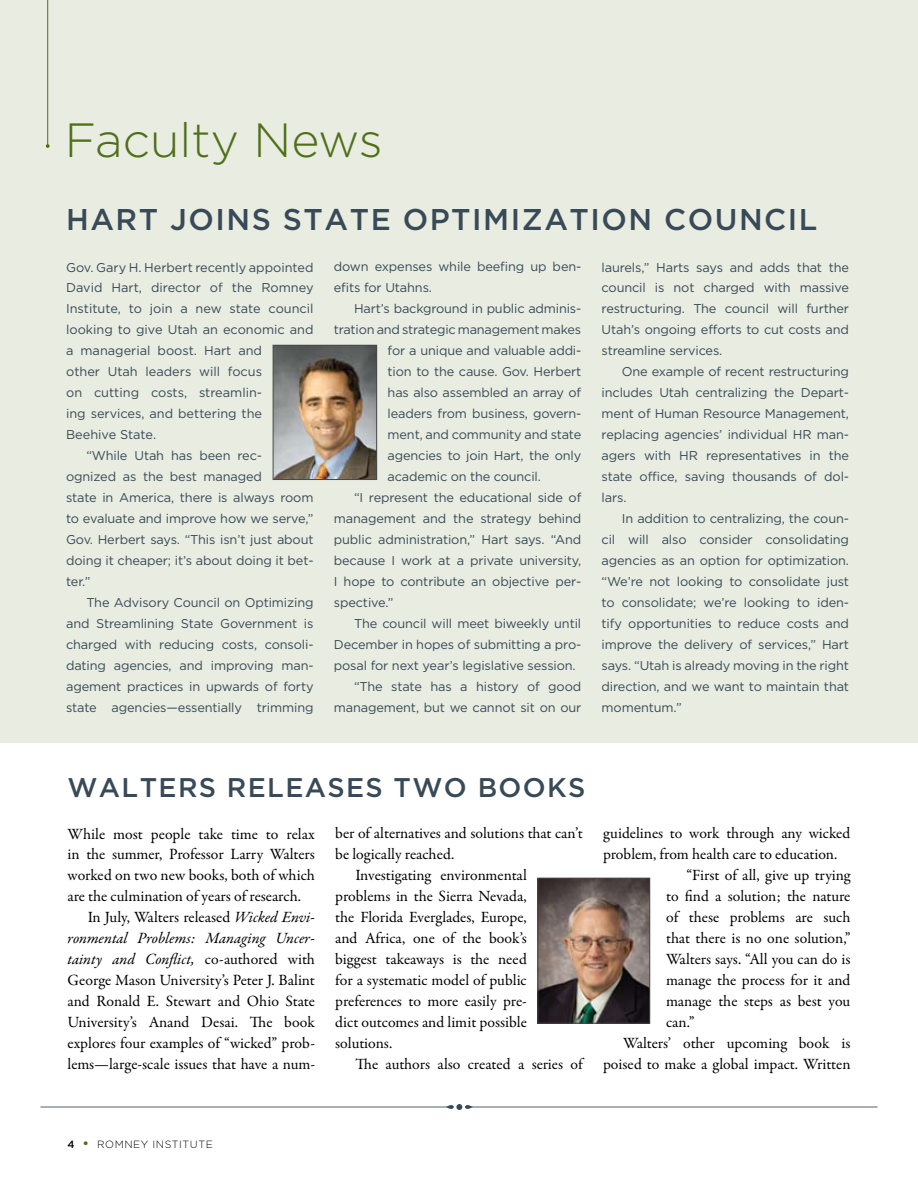
<style>
.page{position:relative;width:918px;height:1188px;background:#fff}
.page>*{position:absolute;margin:0;border:0;box-sizing:border-box;transform-origin:0 0}
.t1{font:300 48px "Gotham";color:#4f6f19}
.t2{font:500 30px "Gotham";letter-spacing:.05em;color:#384a57}
.t3{font:500 27px "Gotham";letter-spacing:.05em;color:#384a57}
.t4{font:15.75px "Garamond Premr Pro";color:#000}
.t5{font:italic 15.75px "Garamond Premr Pro";letter-spacing:-.005em;color:#000}
.t6{font:12.75px/21px "Gotham";letter-spacing:-.01em;color:#384a57}
.t7{font:300 10.5px "Gotham";letter-spacing:.05em;color:#000}
.s1{font-style:italic}
.s2{font-style:normal}
.s3{font-weight:500}
.s4{font-weight:500;font-size:13.5px;color:#4f6f19}
</style>
<div class="page">
<div style="left:0;top:0;width:918px;height:742px;background:#e8ece1"></div>
<hr style="left:47px;top:0;width:1px;height:146px;background:#4f6f19">
<svg style="left:46px;top:144px;width:4px;height:4px"></svg>
<img style="left:275px;top:347px;width:100px;height:131px">
<div style="left:273px;top:345px;width:104px;height:135px;border:1px solid #48484a"></div>
<img style="left:540px;top:880px;width:108px;height:141px">
<div style="left:538px;top:878px;width:112px;height:145px;border:1px solid #48484a"></div>
<svg style="left:40px;top:1104px;width:837px;height:6px"></svg>
<h1 class="t1" style="left:65px;top:110px;width:319px">FACULTY N EWS</h1>
<h2 class="t2" style="left:66px;top:201px;width:753px">HART JOINS STATE OPTIM IZATION COUNCIL</h2>
<p class="t6" style="left:602px;top:256px;width:249px;text-align:justify">laurels,” Harts says and adds that the council is not charged with massive restructuring. The council will further Utah’s ongoing efforts to cut costs and streamline services.</p>
<p class="t6" style="left:602px;top:361px;width:249px;text-align:justify;text-indent:20px">One example of recent restructuring includes Utah centralizing the Depart&shy;ment of Human Resource Management, replacing agencies’ individual HR man&shy;agers with HR representatives in the state office, saving thousands of dol&shy;lars.</p>
<p class="t6" style="left:602px;top:508px;width:249px;text-indent:20px">I n addition to centralizing, the coun&shy;cil will also consider consolidating agencies as an option for optimization. “We’re not looking to consolidate just to consolidate; we’re looking to iden&shy;tify opportunities to reduce costs and improve the delivery of services,” Hart says. “Utah is already moving in the right direction, and we want to maintain that momentum.”</p>
<p class="t6" style="left:334px;top:256px;width:249px">down expenses while beefing up ben&shy;efits for Utahns.</p>
<p class="t6" style="left:354px;top:298px;width:229px">Hart’s background in public adminis-</p>
<p class="t6" style="left:334px;top:319px;width:249px">tration and strategic management makes</p>
<p class="t6" style="left:388px;top:340px;width:195px">for a unique and valuable addi-</p>
<p class="t6" style="left:388px;top:361px;width:195px">tion to the cause. Gov. Herbert</p>
<p class="t6" style="left:388px;top:382px;width:195px">has also assembled an array of</p>
<p class="t6" style="left:388px;top:403px;width:195px">leaders from business, govern-</p>
<p class="t6" style="left:388px;top:424px;width:195px">ment, and community and state</p>
<p class="t6" style="left:388px;top:445px;width:195px">agencies to join Hart, the only</p>
<p class="t6" style="left:388px;top:466px;width:153px">academic on the council.</p>
<p class="t6" style="left:354px;top:487px;width:229px">“I represent the educational side of</p>
<p class="t6" style="left:334px;top:508px;width:249px">management and the strategy behind</p>
<p class="t6" style="left:334px;top:529px;width:249px">public administration,” Hart says. “And</p>
<p class="t6" style="left:334px;top:550px;width:249px">because I work at a private university,</p>
<p class="t6" style="left:334px;top:571px;width:249px">I hope to contribute an objective per-</p>
<p class="t6" style="left:334px;top:592px;width:61px">spective.”</p>
<p class="t6" style="left:354px;top:613px;width:229px">The council will meet biweekly until</p>
<p class="t6" style="left:334px;top:634px;width:249px">December in hopes of submitting a pro-</p>
<p class="t6" style="left:334px;top:655px;width:241px">posal for next year’s legislative session.</p>
<p class="t6" style="left:354px;top:676px;width:229px">“The state has a history of good</p>
<p class="t6" style="left:334px;top:697px;width:249px">management, but we cannot sit on our</p>
<p class="t6" style="left:66px;top:256px;width:249px">Gov. Gary H. Herbert recently appointed</p>
<p class="t6" style="left:66px;top:277px;width:249px">David Hart, director of the Romney</p>
<p class="t6" style="left:66px;top:298px;width:249px">I nstitute, to join a new state council</p>
<p class="t6" style="left:66px;top:319px;width:249px">looking to give Utah an economic and</p>
<p class="t6" style="left:66px;top:340px;width:198px">a managerial boost. Hart and</p>
<p class="t6" style="left:66px;top:361px;width:197px">other Utah leaders will focus</p>
<p class="t6" style="left:66px;top:382px;width:198px">on cutting costs, streamlin-</p>
<p class="t6" style="left:66px;top:403px;width:198px">ing services, and bettering the</p>
<p class="t6" style="left:66px;top:424px;width:90px">Beehive State.</p>
<p class="t6" style="left:86px;top:445px;width:177px">“While Utah has been rec-</p>
<p class="t6" style="left:66px;top:466px;width:197px">ognized as the best managed</p>
<p class="t6" style="left:66px;top:487px;width:249px">state in America, there is always room</p>
<p class="t6" style="left:66px;top:508px;width:249px">to evaluate and improve how we serve,”</p>
<p class="t6" style="left:66px;top:529px;width:249px">Gov. Herbert says. “This isn’t just about</p>
<p class="t6" style="left:66px;top:550px;width:249px">doing it cheaper; it’s about doing it bet-</p>
<p class="t6" style="left:66px;top:571px;width:26px">ter.”</p>
<p class="t6" style="left:86px;top:592px;width:229px">The Advisory Council on Optimizing</p>
<p class="t6" style="left:66px;top:613px;width:249px">and Streamlining State Government is</p>
<p class="t6" style="left:66px;top:634px;width:249px">charged with reducing costs, consoli-</p>
<p class="t6" style="left:66px;top:655px;width:249px">dating agencies, and improving man-</p>
<p class="t6" style="left:66px;top:676px;width:249px">agement practices in upwards of forty</p>
<p class="t6" style="left:66px;top:697px;width:249px">state agencies—essentially trimming</p>
<h3 class="t3" style="left:68px;top:771px;width:519px">WALTERS RELEASES TWO BOOKS</h3>
<p class="t4" style="left:68px;top:824px;width:249px">While most people take time to relax</p>
<p class="t4" style="left:68px;top:845px;width:249px">in the summer, Professor Larry Walters</p>
<p class="t4" style="left:68px;top:866px;width:249px">worked on two new books, both of which</p>
<p class="t4" style="left:68px;top:887px;width:235px">are the culmination of years of research.</p>
<p class="t4" style="left:88px;top:908px;width:229px">In July, Walters released <span class="s1">Wicked Envi-</span></p>
<p class="t5" style="left:68px;top:929px;width:249px">ronmental Problems: Managing Uncer-</p>
<p class="t5" style="left:68px;top:950px;width:249px">tainty and Conflict, <span class="s2">co-authored with</span></p>
<p class="t4" style="left:68px;top:971px;width:249px">George Mason University’s Peter J. Balint</p>
<p class="t4" style="left:68px;top:992px;width:249px">and Ronald E. Stewart and Ohio State</p>
<p class="t4" style="left:68px;top:1013px;width:249px">University’s Anand Desai. The book</p>
<p class="t4" style="left:68px;top:1034px;width:249px">explores four examples of “wicked” prob-</p>
<p class="t4" style="left:68px;top:1055px;width:249px">lems—large-scale issues that have a num-</p>
<p class="t4" style="left:335px;top:824px;width:249px">ber of alternatives and solutions that can’t</p>
<p class="t4" style="left:335px;top:845px;width:121px">be logically reached.</p>
<p class="t4" style="left:356px;top:866px;width:173px">Investigating environmental</p>
<p class="t4" style="left:335px;top:887px;width:193px">problems in the Sierra Nevada,</p>
<p class="t4" style="left:335px;top:908px;width:193px">the Florida Everglades, Europe,</p>
<p class="t4" style="left:335px;top:929px;width:193px">and Africa, one of the book’s</p>
<p class="t4" style="left:335px;top:950px;width:193px">biggest takeaways is the need</p>
<p class="t4" style="left:335px;top:971px;width:193px">for a systematic model of public</p>
<p class="t4" style="left:335px;top:992px;width:193px">preferences to more easily pre-</p>
<p class="t4" style="left:335px;top:1013px;width:193px">dict outcomes and limit possible</p>
<p class="t4" style="left:335px;top:1034px;width:58px">solutions.</p>
<p class="t4" style="left:356px;top:1055px;width:229px">The authors also created a series of</p>
<p class="t4" style="left:603px;top:824px;width:249px">guidelines to work through any wicked</p>
<p class="t4" style="left:603px;top:845px;width:236px">problem, from health care to education.</p>
<p class="t4" style="left:686px;top:866px;width:166px">“First of all, give up trying</p>
<p class="t4" style="left:666px;top:887px;width:186px">to find a solution; the nature</p>
<p class="t4" style="left:666px;top:908px;width:186px">of these problems are such</p>
<p class="t4" style="left:666px;top:929px;width:186px">that there is no one solution,”</p>
<p class="t4" style="left:666px;top:950px;width:186px">Walters says. “All you can do is</p>
<p class="t4" style="left:666px;top:971px;width:186px">manage the process for it and</p>
<p class="t4" style="left:666px;top:992px;width:186px">manage the steps as best you</p>
<p class="t4" style="left:666px;top:1013px;width:30px">can.”</p>
<p class="t4" style="left:623px;top:1034px;width:229px">Walters’ other upcoming book is</p>
<p class="t4" style="left:603px;top:1055px;width:249px">poised to make a global impact. Written</p>
<p class="t7" style="left:68px;top:1137px;width:147px"><span class="s3">4</span> <span class="s4">•</span> ROMNEY INSTITUTE</p>
</div>
